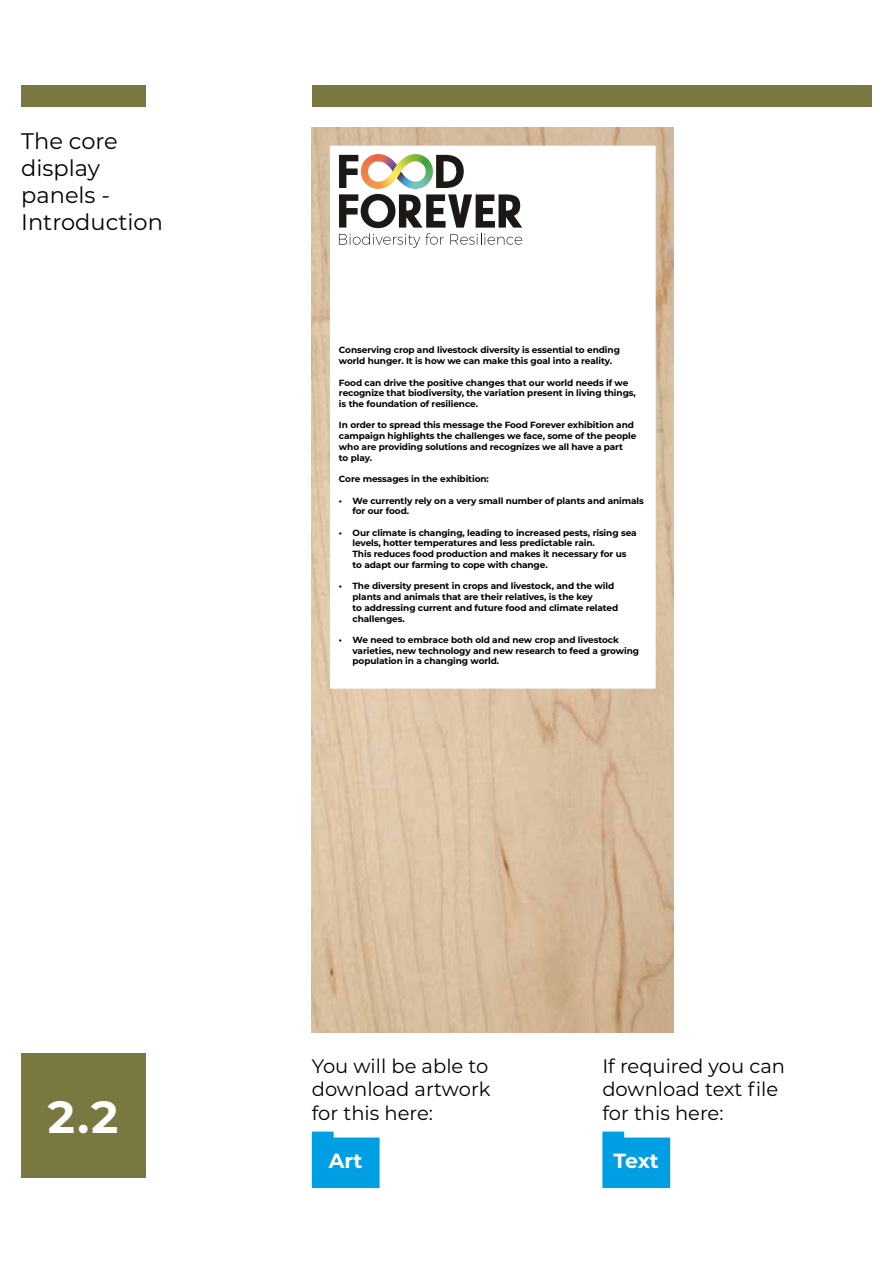
<style>
.page{position:relative;width:893px;height:1263px;background:#fff}
.page>*{position:absolute;margin:0;border:0;box-sizing:border-box;transform-origin:0 0}
.t1{font:700 45px "Montserrat";color:#fff}
.t2{font:22.5px/27px "Montserrat";color:#000}
.t3{font:700 20.4px "Montserrat";color:#fff}
.t4{font:19.5px/23.4px "Montserrat";color:#000;text-align:justify}
.t5{font:700 9px/10.6px "Montserrat";letter-spacing:-.01em;color:#000}
</style>
<div class="page">
<div style="left:21px;top:85px;width:124px;height:21px;background:#7a7841"></div>
<div style="left:21px;top:1054px;width:124px;height:124px;background:#7a7841"></div>
<div style="left:312px;top:85px;width:560px;height:21px;background:#7a7841"></div>
<img style="left:312px;top:128px;width:362px;height:904px">
<div style="left:330px;top:146px;width:326px;height:543px;background:#fff"></div>
<svg style="left:339px;top:154px;width:183px;height:94px"></svg>
<svg style="left:312px;top:1131px;width:68px;height:57px"></svg>
<svg style="left:602px;top:1131px;width:68px;height:57px"></svg>
<h2 class="t2" style="left:21px;top:127px;width:143px">The core display panels -<br>Introduction</h2>
<p class="t5" style="left:339px;top:344px;width:282px">Conserving crop and livestock diversity is essential to ending world hunger. It is how we can make this goal into a reality.</p>
<p class="t5" style="left:339px;top:377px;width:298px">Food can drive the positive changes that our world needs if we recognize that biodiversity, the variation present in living things, is the foundation of resilience.</p>
<p class="t5" style="left:339px;top:419px;width:299px">In order to spread this message the Food Forever exhibition and campaign highlights the challenges we face, some of the people who are providing solutions and recognizes we all have a part<br>to play.</p>
<p class="t5" style="left:339px;top:473px;width:151px">Core messages in the exhibition:</p>
<p class="t5" style="left:353px;top:495px;width:293px;text-indent:-14px">• We currently rely on a very small number of plants and animals for our food.</p>
<p class="t5" style="left:353px;top:527px;width:286px;text-indent:-14px">• Our climate is changing, leading to increased pests, rising sea levels, hotter temperatures and less predictable rain.<br>This reduces food production and makes it necessary for us to adapt our farming to cope with change.</p>
<p class="t5" style="left:353px;top:580px;width:267px;text-indent:-14px">• The diversity present in crops and livestock, and the wild plants and animals that are their relatives, is the key<br>to addressing current and future food and climate related challenges.</p>
<p class="t5" style="left:353px;top:634px;width:288px;text-indent:-14px">• We need to embrace both old and new crop and livestock varieties, new technology and new research to feed a growing population in a changing world.</p>
<h1 class="t1" style="left:46px;top:1085px;width:76px">2.2</h1>
<h3 class="t4" style="left:312px;top:1053px;width:180px">You will be able to download artwork for this here:</h3>
<h3 class="t4" style="left:602px;top:1053px;width:184px;text-align:left">If required you can download text file for this here:</h3>
<h3 class="t3" style="left:329px;top:1146px;width:35px">Art</h3>
<h3 class="t3" style="left:613px;top:1146px;width:47px">Text</h3>
</div>
